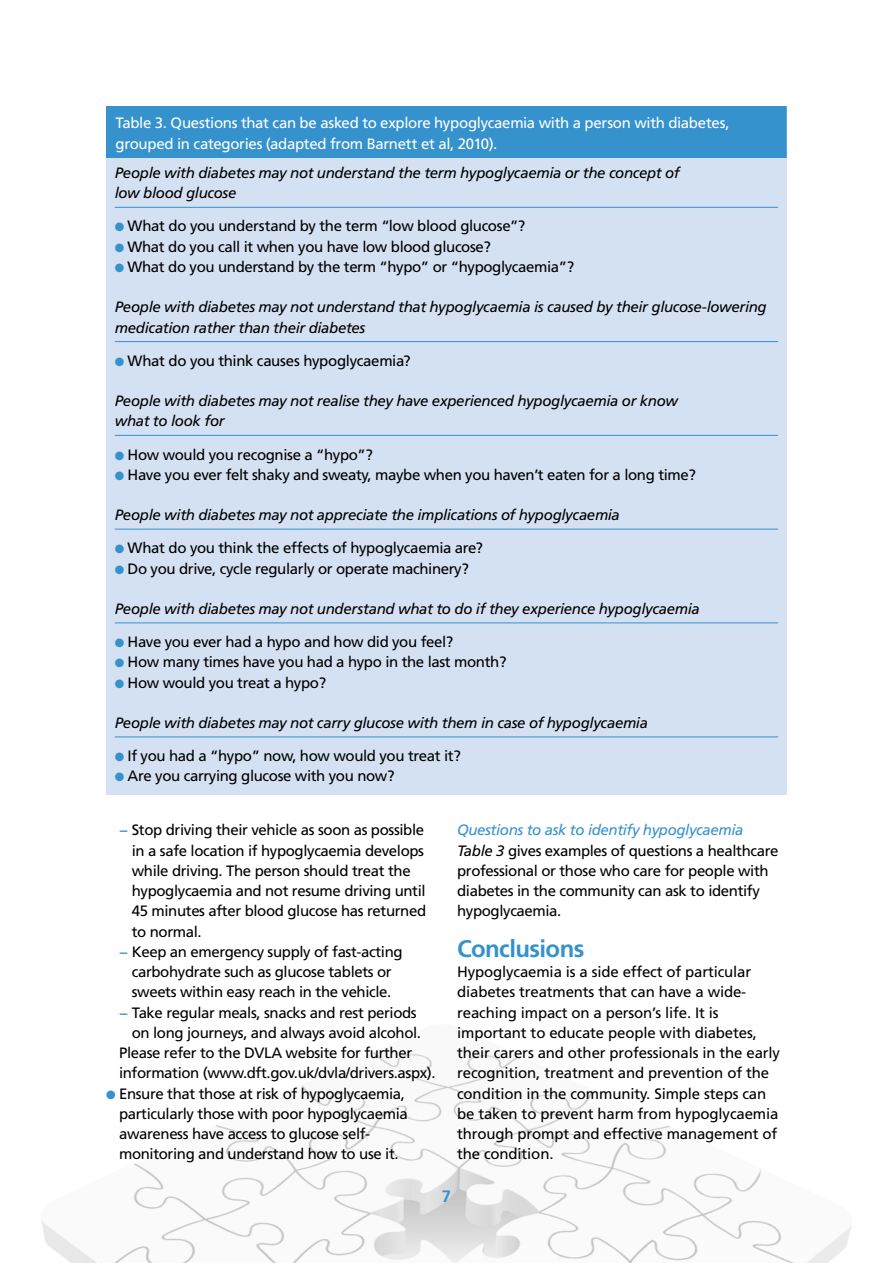
<style>
.page{position:relative;width:893px;height:1263px;background:#fff}
.page>*{position:absolute;margin:0;border:0;box-sizing:border-box;transform-origin:0 0}
.t1{font:700 24px "Frutiger";letter-spacing:-.025em;color:#3592cd}
.t2{font:700 16.5px "Frutiger";color:#3592cd}
.t3{font:15px/20.2px "Frutiger";letter-spacing:-.025em;color:#000}
.t4{font:italic 15px/20.2px "Frutiger";letter-spacing:-.025em;color:#000}
.t5{font:15px/20.2px "Frutiger";letter-spacing:-.02em;color:#fff}
.s1{color:#3592cd}
.s2{font-style:italic;color:#3592cd}
.s3{font-style:italic}
</style>
<div class="page">
<img style="left:42px;top:1052px;width:809px;height:211px">
<div style="left:107px;top:107px;width:679px;height:52px;background:#3592cd"></div>
<div style="left:106px;top:106px;width:681px;height:53px;border:1px solid #3592cd"></div>
<div style="left:106px;top:158px;width:681px;height:637px;background:#d4e1f3"></div>
<hr style="left:115px;top:207px;width:663px;height:1px;background:#3592cd">
<hr style="left:115px;top:341px;width:663px;height:1px;background:#3592cd">
<hr style="left:115px;top:435px;width:663px;height:1px;background:#3592cd">
<hr style="left:115px;top:529px;width:663px;height:1px;background:#3592cd">
<hr style="left:115px;top:622px;width:663px;height:1px;background:#3592cd">
<hr style="left:115px;top:736px;width:663px;height:1px;background:#3592cd">
<p class="t5" style="left:116px;top:113px;width:616px">Table 3. Questions that can be asked to explore hypoglycaemia with a person with diabetes, grouped in categories (adapted from Barnett et al, 2010).</p>
<p class="t4" style="left:115px;top:163px;width:566px">People with diabetes may not understand the term hypoglycaemia or the concept of low blood glucose</p>
<p class="t3" style="left:115px;top:216px;width:412px"><span class="s1">●</span> What do you understand by the term “low blood glucose”?</p>
<p class="t3" style="left:115px;top:236px;width:378px"><span class="s1">●</span> What do you call it when you have low blood glucose?</p>
<p class="t3" style="left:115px;top:256px;width:461px"><span class="s1">●</span> What do you understand by the term “hypo” or “hypoglycaemia”?</p>
<p class="t4" style="left:115px;top:297px;width:653px">People with diabetes may not understand that hypoglycaemia is caused by their glucose-lowering medication rather than their diabetes</p>
<p class="t3" style="left:115px;top:350px;width:297px"><span class="s1">●</span> What do you think causes hypoglycaemia?</p>
<p class="t4" style="left:115px;top:391px;width:565px">People with diabetes may not realise they have experienced hypoglycaemia or know what to look for</p>
<p class="t3" style="left:115px;top:444px;width:260px"><span class="s1">●</span> How would you recognise a “hypo”?</p>
<p class="t3" style="left:115px;top:464px;width:583px"><span class="s1">●</span> Have you ever felt shaky and sweaty, maybe when you haven’t eaten for a long time?</p>
<p class="t4" style="left:115px;top:505px;width:507px">People with diabetes may not appreciate the implications of hypoglycaemia</p>
<p class="t3" style="left:115px;top:538px;width:370px"><span class="s1">●</span> What do you think the effects of hypoglycaemia are?</p>
<p class="t3" style="left:115px;top:558px;width:356px"><span class="s1">●</span> Do you drive, cycle regularly or operate machinery?</p>
<p class="t4" style="left:115px;top:599px;width:587px">People with diabetes may not understand what to do if they experience hypoglycaemia</p>
<p class="t3" style="left:115px;top:631px;width:340px"><span class="s1">●</span> Have you ever had a hypo and how did you feel?</p>
<p class="t3" style="left:115px;top:652px;width:393px"><span class="s1">●</span> How many times have you had a hypo in the last month?</p>
<p class="t3" style="left:115px;top:672px;width:213px"><span class="s1">●</span> How would you treat a hypo?</p>
<p class="t4" style="left:115px;top:713px;width:535px">People with diabetes may not carry glucose with them in case of hypoglycaemia</p>
<p class="t3" style="left:115px;top:745px;width:348px"><span class="s1">●</span> If you had a “hypo” now, how would you treat it?</p>
<p class="t3" style="left:115px;top:766px;width:281px"><span class="s1">●</span> Are you carrying glucose with you now?</p>
<p class="t3" style="left:119px;top:820px;width:307px"><span class="s1">−</span> Stop driving their vehicle as soon as possible</p>
<p class="t3" style="left:132px;top:840px;width:294px">in a safe location if hypoglycaemia develops</p>
<p class="t3" style="left:132px;top:860px;width:280px">while driving. The person should treat the</p>
<p class="t3" style="left:132px;top:881px;width:295px">hypoglycaemia and not resume driving until</p>
<p class="t3" style="left:132px;top:901px;width:296px">45 minutes after blood glucose has returned</p>
<p class="t3" style="left:132px;top:921px;width:71px">to normal.</p>
<p class="t3" style="left:119px;top:941px;width:285px"><span class="s1">−</span> Keep an emergency supply of fast-acting</p>
<p class="t3" style="left:132px;top:962px;width:261px">carbohydrate such as glucose tablets or</p>
<p class="t3" style="left:132px;top:982px;width:261px">sweets within easy reach in the vehicle.</p>
<p class="t3" style="left:119px;top:1002px;width:299px"><span class="s1">−</span> Take regular meals, snacks and rest periods</p>
<p class="t3" style="left:132px;top:1022px;width:291px">on long journeys, and always avoid alcohol.</p>
<p class="t3" style="left:119px;top:1043px;width:295px">Please refer to the DVLA website for further</p>
<p class="t3" style="left:119px;top:1063px;width:318px">information (www.dft.gov.uk/dvla/drivers.aspx).</p>
<p class="t3" style="left:119px;top:1083px;width:290px;text-indent:-13px"><span class="s1">●</span> Ensure that those at risk of hypoglycaemia, particularly those with poor hypoglycaemia awareness have access to glucose self&shy;monitoring and understand how to use it.</p>
<p class="t3" style="left:457px;top:820px;width:323px"><span class="s2">Questions to ask to identify hypoglycaemia </span><span class="s3">Table 3</span> gives examples of questions a healthcare professional or those who care for people with diabetes in the community can ask to identify hypoglycaemia.</p>
<h1 class="t1" style="left:457px;top:934px;width:129px">Conclusions</h1>
<p class="t3" style="left:457px;top:962px;width:324px">Hypoglycaemia is a side effect of particular diabetes treatments that can have a wide&shy;reaching impact on a person’s life. It is important to educate people with diabetes, their carers and other professionals in the early recognition, treatment and prevention of the condition in the community. Simple steps can be taken to prevent harm from hypoglycaemia through prompt and effective management of the condition.</p>
<p class="t2" style="left:442px;top:1187px;width:11px">7</p>
</div>
